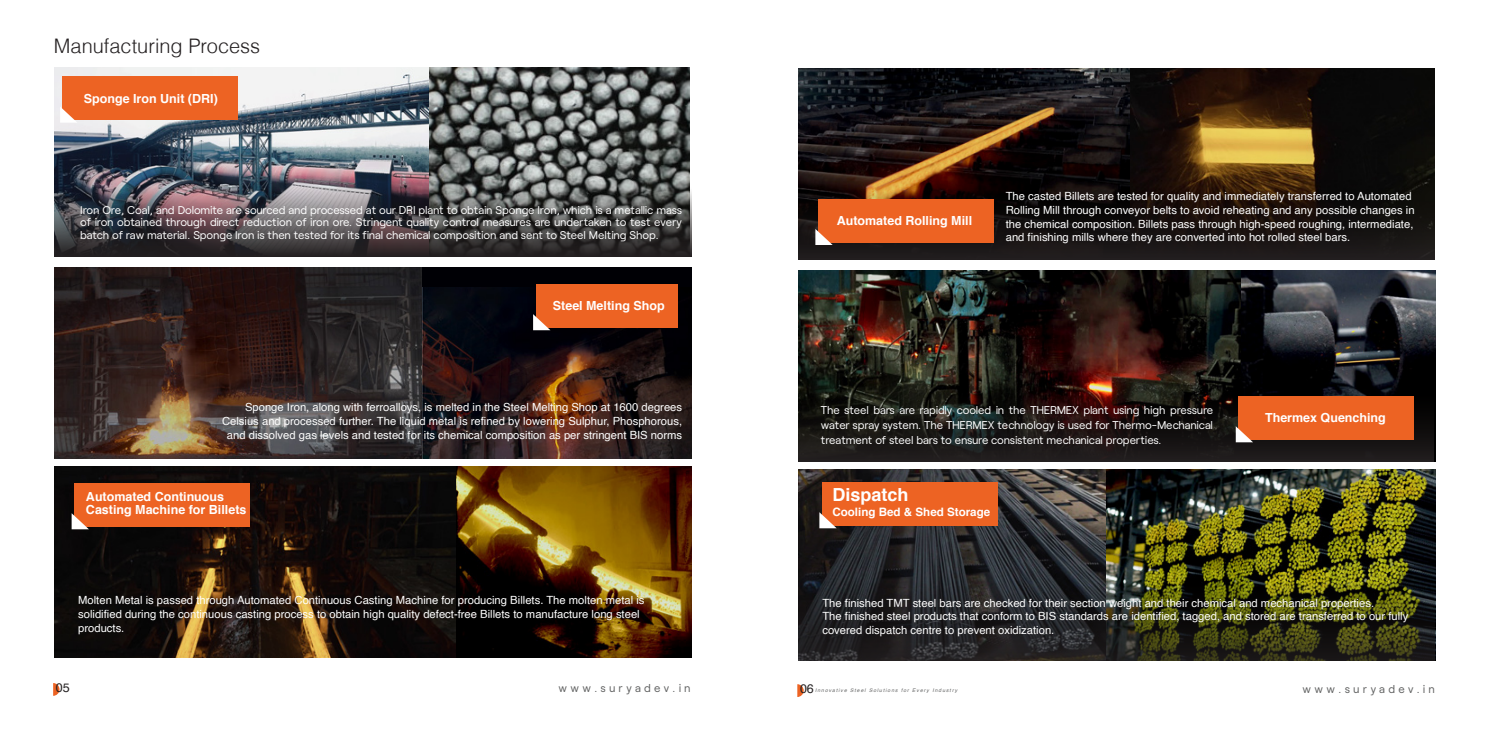
<style>
.page{position:relative;width:1489px;height:745px;background:#fff}
.page>*{position:absolute;margin:0;border:0;box-sizing:border-box;transform-origin:0 0}
.t1{font:300 20px "Helvetica";color:#231f20}
.t2{font:700 18px "Helvetica";color:#fff}
.t3{font:700 12.5px/12.5px "Helvetica";color:#fff}
.t4{font:12.5px "Helvetica";color:#231f20}
.t5{font:700 11.62px "Helvetica";color:#fff}
.t6{font:11.25px/13.8px "Helvetica";color:#fff}
.t7{font:11.25px/15px "Roobert";letter-spacing:-.015em;color:#fff;text-align:justify}
.t8{font:11.25px "Roobert";letter-spacing:.285em;color:#606161}
.t9{font:italic 5px "Helvetica";letter-spacing:.2em;color:#606161}
</style>
<div class="page">
<img style="left:1129px;top:69px;width:306px;height:122px">
<img style="left:798px;top:69px;width:331px;height:122px">
<svg style="left:798px;top:191px;width:637px;height:68px;background:#191210"></svg>
<div style="left:818px;top:199px;width:176px;height:43px;background:#ed6323"></div>
<svg style="left:815px;top:229px;width:18px;height:16px"></svg>
<img style="left:798px;top:469px;width:308px;height:111px">
<img style="left:1106px;top:469px;width:329px;height:190px">
<svg style="left:798px;top:580px;width:636px;height:79px;background:#2e2f1c"></svg>
<div style="left:822px;top:482px;width:176px;height:43px;background:#ed6323"></div>
<svg style="left:819px;top:512px;width:18px;height:16px"></svg>
<img style="left:798px;top:270px;width:443px;height:122px">
<img style="left:1241px;top:270px;width:194px;height:191px">
<svg style="left:798px;top:392px;width:636px;height:69px;background:#1c1614"></svg>
<div style="left:1238px;top:396px;width:176px;height:43px;background:#ed6323"></div>
<svg style="left:1236px;top:426px;width:17px;height:16px"></svg>
<svg style="left:53px;top:683px;width:7px;height:12px"></svg>
<svg style="left:797px;top:684px;width:7px;height:12px"></svg>
<img style="left:54px;top:67px;width:376px;height:121px">
<img style="left:430px;top:67px;width:259px;height:121px">
<svg style="left:54px;top:188px;width:637px;height:68px;background:#484447"></svg>
<div style="left:63px;top:77px;width:175px;height:43px;background:#ed6323"></div>
<svg style="left:60px;top:106px;width:17px;height:17px"></svg>
<img style="left:456px;top:466px;width:235px;height:190px">
<img style="left:54px;top:466px;width:402px;height:190px">
<div style="left:74px;top:483px;width:176px;height:43px;background:#ed6323"></div>
<svg style="left:72px;top:513px;width:17px;height:16px"></svg>
<img style="left:54px;top:267px;width:368px;height:191px">
<img style="left:422px;top:287px;width:269px;height:171px">
<div style="left:422px;top:267px;width:269px;height:20px;background:#000005"></div>
<div style="left:536px;top:284px;width:142px;height:43px;background:#ed6323"></div>
<svg style="left:533px;top:314px;width:17px;height:16px"></svg>
<h1 class="t1" style="left:54px;top:34px;width:208px">Manufacturing Process</h1>
<p class="t3" style="left:84px;top:92px;width:136px">Sponge Iron Unit (DRI)</p>
<p class="t7" style="left:80px;top:202px;width:603px;line-height:12.5px">Iron Ore, Coal, and Dolomite are sourced and processed at our DRI plant to obtain Sponge Iron, which is a metallic mass of iron obtained through direct reduction of iron ore. Stringent quality control measures are undertaken to test every batch of raw material. Sponge Iron is then tested for its final chemical composition and sent to Steel Melting Shop.</p>
<p class="t3" style="left:553px;top:299px;width:113px">Steel Melting Shop</p>
<p class="t6" style="left:222px;top:400px;width:462px;text-align:right">Sponge Iron, along with ferroalloys, is melted in the Steel Melting Shop at 1600 degrees<br>Celsius and processed further. The liquid metal is refined by lowering Sulphur, Phosphorous, and dissolved gas levels and tested for its chemical composition as per stringent BIS norms</p>
<p class="t3" style="left:86px;top:490px;width:162px">Automated Continuous<br>Casting Machine for Billets</p>
<p class="t6" style="left:78px;top:593px;width:568px">Molten Metal is passed through Automated Continuous Casting Machine for producing Billets. The molten metal is solidified during the continuous casting process to obtain high quality defect-free Billets to manufacture long steel products.</p>
<p class="t3" style="left:837px;top:214px;width:137px">Automated Rolling Mill</p>
<p class="t6" style="left:1006px;top:189px;width:410px">The casted Billets are tested for quality and immediately transferred to Automated Rolling Mill through conveyor belts to avoid reheating and any possible changes in the chemical composition. Billets pass through high-speed roughing, intermediate, and finishing mills where they are converted into hot rolled steel bars.</p>
<p class="t7" style="left:821px;top:401px;width:394px">The steel bars are rapidly cooled in the THERMEX plant using high pressure water spray system. The THERMEX technology is used for Thermo-Mechanical treatment of steel bars to ensure consistent mechanical properties.</p>
<h2 class="t2" style="left:833px;top:479px;width:77px">Dispatch</h2>
<p class="t5" style="left:832px;top:502px;width:159px">Cooling Bed &amp; Shed Storage</p>
<p class="t3" style="left:1265px;top:411px;width:122px">Thermex Quenching</p>
<p class="t6" style="left:822px;top:595px;width:587px">The finished TMT steel bars are checked for their section weight and their chemical and mechanical properties.<br>The finished steel products that conform to BIS standards are identified, tagged, and stored are transferred to our fully covered dispatch centre to prevent oxidization.</p>
<p class="t4" style="left:56px;top:677px;width:15px">05</p>
<p class="t8" style="left:558px;top:679px;width:134px">www.suryadev.in</p>
<p class="t4" style="left:800px;top:678px;width:15px">06</p>
<p class="t9" style="left:815px;top:685px;width:144px">Innovative Steel Solutions for Every Industry</p>
<p class="t8" style="left:1303px;top:680px;width:134px">www.suryadev.in</p>
</div>
